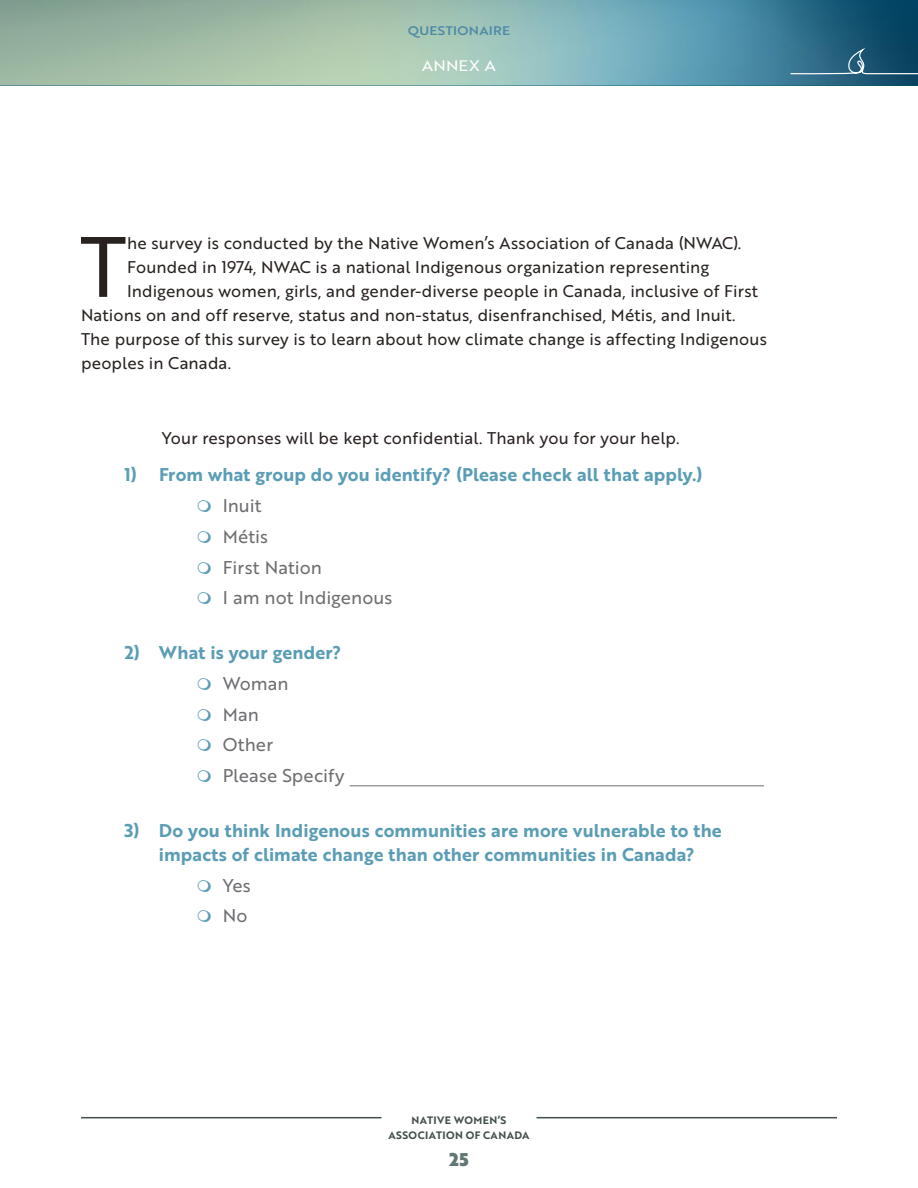
<style>
.page{position:relative;width:918px;height:1188px;background:#fff}
.page>*{position:absolute;margin:0;border:0;box-sizing:border-box;transform-origin:0 0}
.t1{font:83.1px "Brother 1816 Regular";color:#28211f}
.t2{font:18px/24px "Brother 1816 Bold";letter-spacing:.01em;color:#5a9db5;text-align:center}
.t3{font:18px/30.8px "Brother 1816 Regular";letter-spacing:.005em;color:#6d6e71}
.t4{font:18px "Brother 1816 Black";color:#627876}
.t5{font:16.5px "Brother 1816 Regular";letter-spacing:.01em;color:#28211f}
.t6{font:14.85px "Brother 1816 Regular";letter-spacing:.01em;color:#fff;scale:1.11 1}
.t7{font:12.15px "Brother 1816 Medium";letter-spacing:.02em;color:#4d8aa5;scale:1.11 1}
.t8{font:10.5px/15px "Brother 1816 Bold";letter-spacing:.04em;color:#414f4e;text-align:center}
</style>
<div class="page">
<img style="left:0;top:0;width:918px;height:86px">
<hr style="left:537px;top:1117px;width:300px;height:1px;background:#414f4e">
<hr style="left:81px;top:1117px;width:300px;height:1px;background:#414f4e">
<svg style="left:791px;top:48px;width:127px;height:26px"></svg>
<hr style="left:350px;top:786px;width:414px;height:1px;background:#6d6e71">
<p class="t7" style="left:408px;top:21px;width:93px">QUESTIONAIRE</p>
<p class="t6" style="left:422px;top:55px;width:68px">ANNEX A</p>
<h1 class="t1" style="left:80px;top:205px;width:48px">T</h1>
<p class="t5" style="left:127px;top:231px;width:616px">he survey is conducted by the Native Women’s Association of Canada (NWAC).</p>
<p class="t5" style="left:127px;top:255px;width:584px">Founded in 1974, NWAC is a national Indigenous organization representing</p>
<p class="t5" style="left:127px;top:279px;width:632px">Indigenous women, girls, and gender-diverse people in Canada, inclusive of First</p>
<p class="t5" style="left:81px;top:303px;width:656px">Nations on and off reserve, status and non-status, disenfranchised, Métis, and Inuit.</p>
<p class="t5" style="left:81px;top:327px;width:687px">The purpose of this survey is to learn about how climate change is affecting Indigenous</p>
<p class="t5" style="left:81px;top:351px;width:152px">peoples in Canada.</p>
<p class="t5" style="left:162px;top:426px;width:519px">Your responses will be kept confidential. Thank you for your help.</p>
<p class="t2" style="left:124px;top:462px;width:580px">1) From what group do you identify? (Please check all that apply.)</p>
<p class="t3" style="left:223px;top:490px;width:171px">Inuit<br>Métis<br>First Nation<br>I am not Indigenous</p>
<p class="t2" style="left:124px;top:640px;width:218px">2) What is your gender?</p>
<p class="t3" style="left:223px;top:667px;width:123px">Woman<br>Man<br>Other<br>Please Specify</p>
<p class="t2" style="left:124px;top:818px;width:599px">3) Do you think Indigenous communities are more vulnerable to the impacts of climate change than other communities in Canada?</p>
<p class="t3" style="left:223px;top:869px;width:30px">Yes<br>No</p>
<p class="t8" style="left:388px;top:1112px;width:143px">NATIVE WOMEN’S<br>ASSOCIATION OF CANADA</p>
<p class="t4" style="left:449px;top:1146px;width:21px">25</p>
</div>
